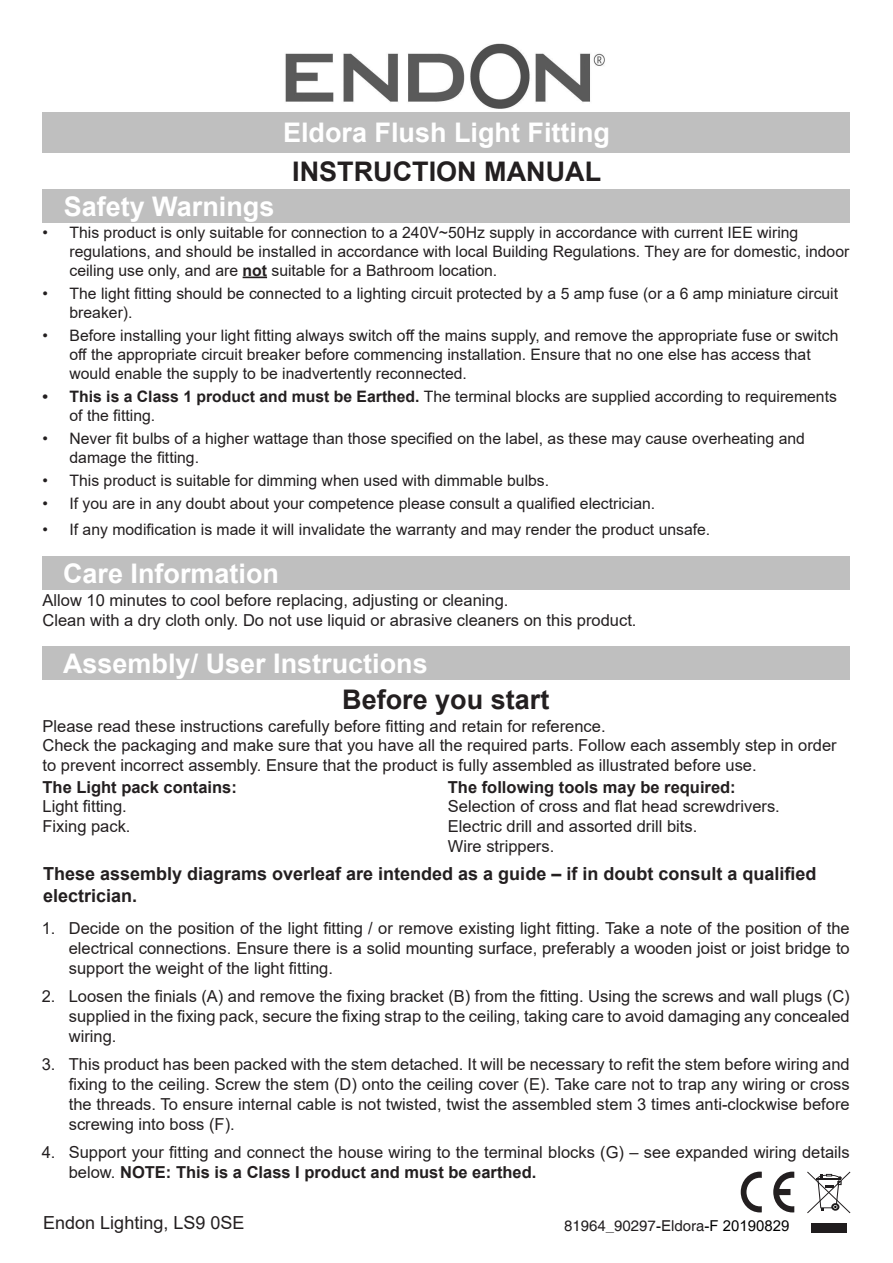
<style>
.page{position:relative;width:893px;height:1263px;background:#fff}
.page>*{position:absolute;margin:0;border:0;box-sizing:border-box;transform-origin:0 0}
.t1{font:700 27px "Arial";color:#fff}
.t2{font:700 27px "Arial";color:#231f20}
.t3{font:700 18px/21.6px "Arial";color:#231f20}
.t4{font:18px "Arial";color:#231f20}
.t5{font:16.5px/19.8px "Arial";color:#231f20;text-align:justify}
.t6{font:700 16.5px "Arial";color:#231f20}
.t7{font:15.75px/18.9px "Arial";color:#231f20}
.t8{font:15px "Helvetica";color:#231f20}
.s1{font-weight:700}
.s2{font-family:"Arial";color:#000}
</style>
<div class="page">
<div style="left:43px;top:112px;width:807px;height:40px;background:#bfbfbf"></div>
<div style="left:43px;top:190px;width:807px;height:33px;background:#bfbfbf"></div>
<svg style="left:243px;top:277px;width:24px;height:1px"></svg>
<img style="left:285px;top:43px;width:320px;height:66px">
<svg style="left:741px;top:1171px;width:21px;height:41px"></svg>
<svg style="left:773px;top:1171px;width:21px;height:41px"></svg>
<svg style="left:807px;top:1171px;width:43px;height:42px"></svg>
<div style="left:811px;top:1223px;width:36px;height:9px;background:#201d1e"></div>
<div style="left:42px;top:646px;width:808px;height:34px;background:#bfbfbf"></div>
<div style="left:42px;top:556px;width:808px;height:34px;background:#bfbfbf"></div>
<p class="t1" style="left:283px;top:113px;width:329px">Eldora Flush Light Fitting</p>
<p class="t1" style="left:64px;top:188px;width:212px">Safety Warnings</p>
<p class="t2" style="left:292px;top:153px;width:310px">INSTRUCTION MANUAL</p>
<p class="t7" style="left:70px;top:223px;width:781px;text-indent:-27px">• This product is only suitable for connection to a 240V~50Hz supply in accordance with current IEE wiring regulations, and should be installed in accordance with local Building Regulations. They are for domestic, indoor ceiling use only, and are <span class="s1">not</span> suitable for a Bathroom location.</p>
<p class="t7" style="left:70px;top:284px;width:770px;text-indent:-27px">• The light fitting should be connected to a lighting circuit protected by a 5 amp fuse (or a 6 amp miniature circuit breaker).</p>
<p class="t7" style="left:70px;top:326px;width:770px;text-indent:-27px">• Before installing your light fitting always switch off the mains supply, and remove the appropriate fuse or switch off the appropriate circuit breaker before commencing installation. Ensure that no one else has access that would enable the supply to be inadvertently reconnected.</p>
<p class="t7" style="left:70px;top:387px;width:769px;text-indent:-27px"><span class="s1">• This is a Class 1 product and must be Earthed.</span> The terminal blocks are supplied according to requirements of the fitting.</p>
<p class="t7" style="left:70px;top:429px;width:737px;text-indent:-27px">• Never fit bulbs of a higher wattage than those specified on the label, as these may cause overheating and damage the fitting.</p>
<p class="t7" style="left:43px;top:471px;width:508px">• This product is suitable for dimming when used with dimmable bulbs.</p>
<p class="t7" style="left:43px;top:494px;width:614px">• If you are in any doubt about your competence please consult a qualified electrician.</p>
<p class="t7" style="left:43px;top:520px;width:669px">• If any modification is made it will invalidate the warranty and may render the product unsafe.</p>
<p class="t1" style="left:63px;top:554px;width:218px">Care Information</p>
<p class="t5" style="left:43px;top:590px;width:467px">Allow 10 minutes to cool before replacing, adjusting or cleaning.</p>
<p class="t5" style="left:43px;top:610px;width:595px">Clean with a dry cloth only. Do not use liquid or abrasive cleaners on this product.</p>
<p class="t1" style="left:63px;top:644px;width:366px">Assembly/ User Instructions</p>
<p class="t2" style="left:342px;top:680px;width:209px">Before you start</p>
<p class="t5" style="left:43px;top:716px;width:565px">Please read these instructions carefully before fitting and retain for reference.</p>
<p class="t5" style="left:43px;top:735px;width:796px">Check the packaging and make sure that you have all the required parts. Follow each assembly step in order to prevent incorrect assembly. Ensure that the product is fully assembled as illustrated before use.</p>
<p class="t6" style="left:43px;top:775px;width:196px">The Light pack contains:</p>
<p class="t5" style="left:43px;top:796px;width:86px">Light fitting.</p>
<p class="t5" style="left:43px;top:816px;width:90px">Fixing pack.</p>
<p class="t6" style="left:448px;top:775px;width:289px">The following tools may be required:</p>
<p class="t5" style="left:448px;top:796px;width:333px">Selection of cross and flat head screwdrivers.</p>
<p class="t5" style="left:448px;top:816px;width:251px">Electric drill and assorted drill bits.</p>
<p class="t5" style="left:448px;top:836px;width:108px">Wire strippers.</p>
<p class="t3" style="left:43px;top:863px;width:775px">These assembly diagrams overleaf are intended as a guide – if in doubt consult a qualified electrician.</p>
<p class="t5" style="left:69px;top:918px;width:782px;text-indent:-27px">1. Decide on the position of the light fitting / or remove existing light fitting. Take a note of the position of the electrical connections. Ensure there is a solid mounting surface, preferably a wooden joist or joist bridge to support the weight of the light fitting.</p>
<p class="t5" style="left:69px;top:986px;width:782px;text-indent:-27px">2. Loosen the finials (A) and remove the fixing bracket (B) from the fitting. Using the screws and wall plugs (C) supplied in the fixing pack, secure the fixing strap to the ceiling, taking care to avoid damaging any concealed wiring.</p>
<p class="t5" style="left:69px;top:1054px;width:782px;text-indent:-27px">3. This product has been packed with the stem detached. It will be necessary to refit the stem before wiring and fixing to the ceiling. Screw the stem (D) onto the ceiling cover (E). Take care not to trap any wiring or cross the threads. To ensure internal cable is not twisted, twist the assembled stem 3 times anti-clockwise before screwing into boss (F).</p>
<p class="t5" style="left:69px;top:1142px;width:782px;text-indent:-27px">4. Support your fitting and connect the house wiring to the terminal blocks (G) – see expanded wiring details below. <span class="s1">NOTE: This is a Class I product and must be earthed.</span></p>
<p class="t8" style="left:564px;top:1217px;width:227px">81964_90297<span class="s2">-</span>Eldora<span class="s2">-F 20190829</span></p>
<p class="t4" style="left:43px;top:1210px;width:203px">Endon Lighting, LS9 0SE</p>
</div>
